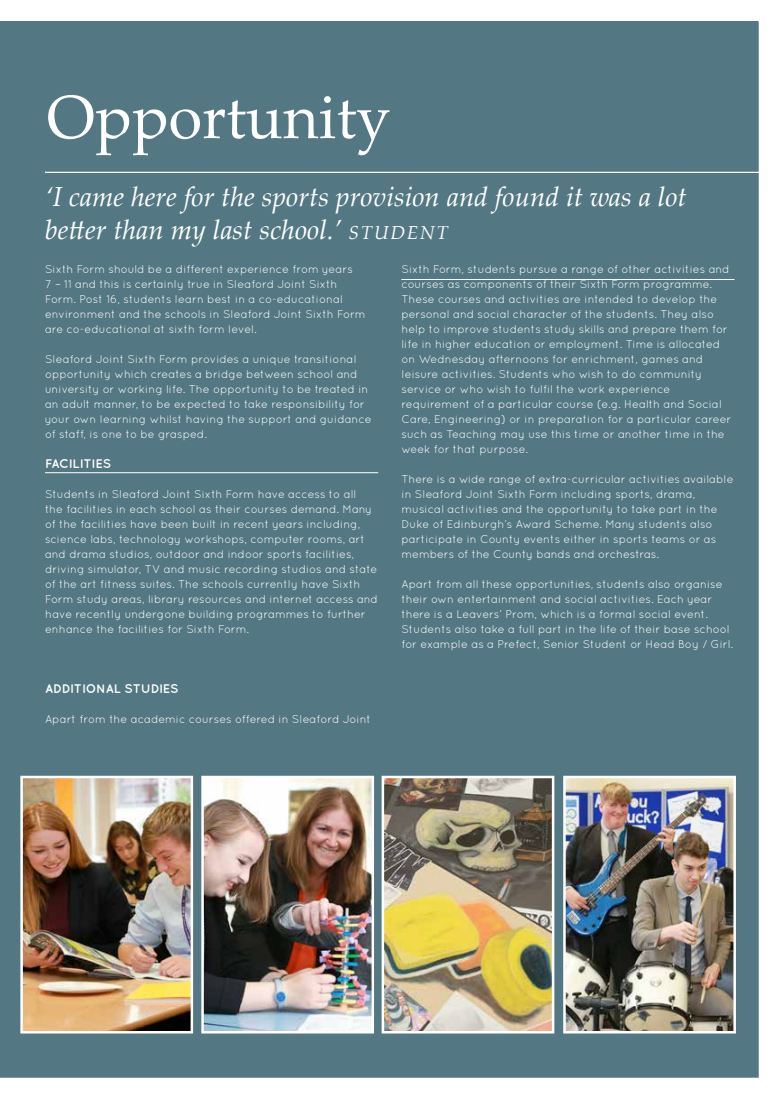
<style>
.page{position:relative;width:780px;height:1099px;background:#fff}
.page>*{position:absolute;margin:0;border:0;box-sizing:border-box;transform-origin:0 0}
.t1{font:61.25px "Palatino Linotype";color:#fff}
.t2{font:italic 27.5px/33px "Palatino Linotype";color:#fff}
.t3{font:700 12.5px "Quicksand";letter-spacing:-.01em;color:#fff}
.t4{font:11.25px/15px "Quicksand";color:#fff}
.s1{font-size:18.75px}
</style>
<div class="page">
<div style="left:1px;top:22px;width:757px;height:1055px;background:#547883"></div>
<img style="left:384px;top:778px;width:167px;height:252px">
<div style="left:381px;top:775px;width:173px;height:258px;border:2px solid #fff"></div>
<img style="left:204px;top:778px;width:167px;height:252px">
<div style="left:201px;top:775px;width:173px;height:258px;border:2px solid #fff"></div>
<img style="left:23px;top:778px;width:167px;height:252px">
<div style="left:20px;top:775px;width:173px;height:258px;border:2px solid #fff"></div>
<hr style="left:45px;top:172px;width:725px;height:1px;background:#fff">
<hr style="left:401px;top:279px;width:333px;height:1px;background:#fff">
<hr style="left:45px;top:472px;width:333px;height:1px;background:#fff">
<img style="left:566px;top:778px;width:167px;height:252px">
<div style="left:563px;top:775px;width:173px;height:258px;border:2px solid #fff"></div>
<h1 class="t1" style="left:47px;top:74px;width:345px">Opportunity</h1>
<h2 class="t2" style="left:45px;top:179px;width:643px">‘I came here for the sports provision and found it was a lot better than my last school.’ <span class="s1">Student</span></h2>
<p class="t4" style="left:45px;top:261px;width:322px">Sixth Form should be a different experience from years<br>7 – 11 and this is certainly true in Sleaford Joint Sixth Form. Post 16, students learn best in a co-educational environment and the schools in Sleaford Joint Sixth Form are co-educational at sixth form level.</p>
<p class="t4" style="left:45px;top:351px;width:328px">Sleaford Joint Sixth Form provides a unique transitional opportunity which creates a bridge between school and university or working life. The opportunity to be treated in an adult manner, to be expected to take responsibility for your own learning whilst having the support and guidance of staff, is one to be grasped.</p>
<p class="t3" style="left:45px;top:456px;width:31px">FACILITIE</p>
<p class="t3" style="left:103px;top:456px;width:10px">S</p>
<p class="t4" style="left:45px;top:486px;width:334px">Students in Sleaford Joint Sixth Form have access to all<br>the facilities in each school as their courses demand. Many of the facilities have been built in recent years including, science labs, technology workshops, computer rooms, art and drama studios, outdoor and indoor sports facilities, driving simulator, TV and music recording studios and state of the art fitness suites. The schools currently have Sixth Form study areas, library resources and internet access and have recently undergone building programmes to further enhance the facilities for Sixth Form.</p>
<p class="t3" style="left:45px;top:681px;width:16px">ADDITI</p>
<p class="t3" style="left:86px;top:681px;width:56px">ON AL STUDIE</p>
<p class="t3" style="left:170px;top:681px;width:10px">S</p>
<p class="t4" style="left:45px;top:711px;width:327px">Apart from the academic courses offered in Sleaford Joint</p>
<p class="t4" style="left:401px;top:261px;width:331px">Sixth Form, students pursue a range of other activities and courses as components of their Sixth Form programme.<br>These courses and activities are intended to develop the personal and social character of the students. They also help to improve students study skills and prepare them for life in higher education or employment. Time is allocated on Wednesday afternoons for enrichment, games and leisure activities. Students who wish to do community service or who wish to fulfil the work experience requirement of a particular course (e.g. Health and Social Care, Engineering) or in preparation for a particular career such as Teaching may use this time or another time in the week for that purpose.</p>
<p class="t4" style="left:401px;top:471px;width:334px">There is a wide range of extra-curricular activities available in Sleaford Joint Sixth Form including sports, drama, musical activities and the opportunity to take part in the Duke of Edinburgh’s Award Scheme. Many students also participate in County events either in sports teams or as members of the County bands and orchestras.</p>
<p class="t4" style="left:401px;top:576px;width:333px">Apart from all these opportunities, students also organise their own entertainment and social activities. Each year there is a Leavers’ Prom, which is a formal social event.<br>Students also take a full part in the life of their base school for example as a Prefect, Senior Student or Head Boy / Girl.</p>
</div>
